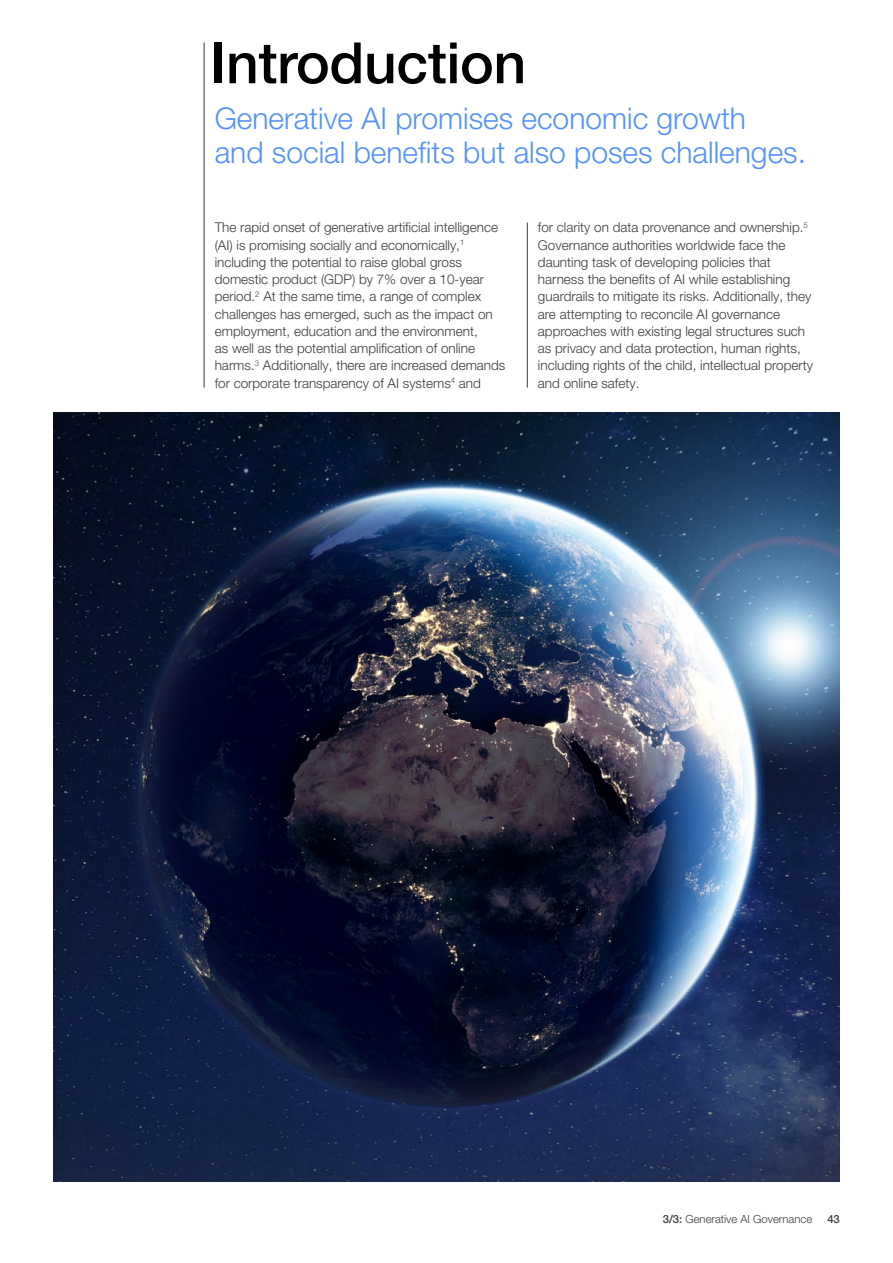
<style>
.page{position:relative;width:893px;height:1263px;background:#fff}
.page>*{position:absolute;margin:0;border:0;box-sizing:border-box;transform-origin:0 0}
.t1{font:500 57px "Helvetica Neue LT Pro";letter-spacing:-.005em;color:#000}
.t2{font:300 30px/34.5px "Helvetica Neue LT Pro";color:#5291ff}
.t3{font:300 13.5px/17.2px "Helvetica Neue LT Pro";color:#3c3c3b}
.t4{font:300 11.25px "Helvetica Neue LT Pro";color:#3c3c3b}
.t5{font:500 11.25px "Helvetica Neue LT Pro";color:#3c3c3b}
.s1{font-weight:500}
</style>
<div class="page">
<hr style="left:204px;top:42px;width:1px;height:346px;background:#3c3c3b">
<hr style="left:527px;top:223px;width:1px;height:165px;background:#3c3c3b">
<img style="left:53px;top:412px;width:787px;height:769px">
<h1 class="t1" style="left:210px;top:29px;width:317px">Introduction</h1>
<h2 class="t2" style="left:215px;top:100px;width:593px">Generative AI promises economic growth<br>and social benefits but also poses challenges.</h2>
<p class="t3" style="left:215px;top:219px;width:292px">The rapid onset of generative artificial intelligence (AI) is promising socially and economically,<sup>1 </sup>including the potential to raise global gross domestic product (GDP) by 7% over a 10-year period.<sup>2</sup> At the same time, a range of complex challenges has emerged, such as the impact on employment, education and the environment,<br>as well as the potential amplification of online harms.<sup>3</sup> Additionally, there are increased demands for corporate transparency of AI systems<sup>4</sup> and</p>
<p class="t3" style="left:538px;top:219px;width:277px">for clarity on data provenance and ownership.<sup>5<br></sup>Governance authorities worldwide face the daunting task of developing policies that harness the benefits of AI while establishing guardrails to mitigate its risks. Additionally, they are attempting to reconcile AI governance approaches with existing legal structures such as privacy and data protection, human rights, including rights of the child, intellectual property and online safety.</p>
<p class="t4" style="left:663px;top:1212px;width:151px"><span class="s1">3/3:</span> Generative AI Governance</p>
<p class="t5" style="left:827px;top:1212px;width:14px">43</p>
</div>
